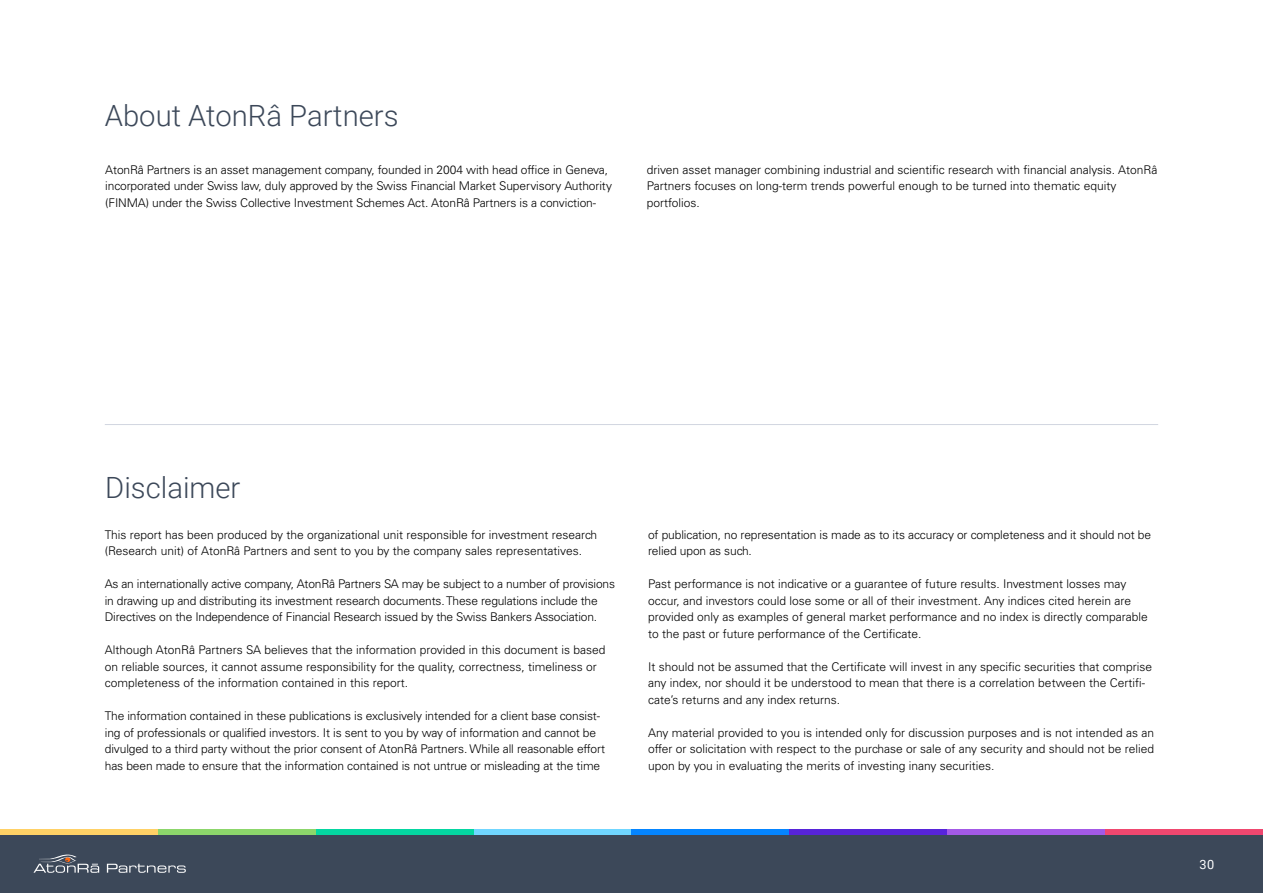
<style>
.page{position:relative;width:1263px;height:893px;background:#fff}
.page>*{position:absolute;margin:0;border:0;box-sizing:border-box;transform-origin:0 0}
.t1{font:300 29.25px "Roboto";color:#3c4859}
.t2{font:12.75px "Roboto";color:#fff}
.t3{font:300 12px/16.5px "Univers LT Std";letter-spacing:-.01em;color:#000}
</style>
<div class="page">
<div style="left:0;top:834px;width:1263px;height:59px;background:#3c4859"></div>
<div style="left:474px;top:829px;width:157px;height:5px;background:#70d6ff"></div>
<div style="left:1105px;top:829px;width:158px;height:5px;background:#ef476f"></div>
<div style="left:631px;top:829px;width:158px;height:5px;background:#0585ff"></div>
<div style="left:316px;top:829px;width:158px;height:5px;background:#05d6a1"></div>
<div style="left:947px;top:829px;width:158px;height:5px;background:#a359e6"></div>
<div style="left:789px;top:829px;width:158px;height:5px;background:#5724d9"></div>
<div style="left:158px;top:829px;width:158px;height:5px;background:#8cd66b"></div>
<div style="left:0;top:829px;width:158px;height:5px;background:#ffd166"></div>
<svg style="left:107px;top:864px;width:79px;height:9px"></svg>
<svg style="left:33px;top:854px;width:66px;height:19px"></svg>
<hr style="left:105px;top:424px;width:1053px;height:1px;background:#d2d6e0">
<h1 class="t1" style="left:105px;top:95px;width:295px">About AtonRâ Partners</h1>
<p class="t3" style="left:105px;top:161px;width:508px">AtonRâ Partners is an asset management company, founded in 2004 with head office in Geneva, incorporated under Swiss law, duly approved by the Swiss Financial Market Supervisory Authority (FINMA) under the Swiss Collective Investment Schemes Act. AtonRâ Partners is a conviction-</p>
<p class="t3" style="left:647px;top:161px;width:512px">driven asset manager combining industrial and scientific research with financial analysis. AtonRâ<br>Partners focuses on long-term trends powerful enough to be turned into thematic equity portfolios.</p>
<h1 class="t1" style="left:105px;top:467px;width:137px">Disclaimer</h1>
<p class="t3" style="left:105px;top:526px;width:494px">This report has been produced by the organizational unit responsible for investment research (Research unit) of AtonRâ Partners and sent to you by the company sales representatives.</p>
<p class="t3" style="left:105px;top:576px;width:512px">As an internationally active company, AtonRâ Partners SA may be subject to a number of provisions in drawing up and distributing its investment research documents. These regulations include the<br>Directives on the Independence of Financial Research issued by the Swiss Bankers Association.</p>
<p class="t3" style="left:105px;top:642px;width:502px">Although AtonRâ Partners SA believes that the information provided in this document is based on reliable sources, it cannot assume responsibility for the quality, correctness, timeliness or completeness of the information contained in this report.</p>
<p class="t3" style="left:105px;top:708px;width:502px">The information contained in these publications is exclusively intended for a client base consist&shy;ing of professionals or qualified investors. It is sent to you by way of information and cannot be divulged to a third party without the prior consent of AtonRâ Partners. While all reasonable effort has been made to ensure that the information contained is not untrue or misleading at the time</p>
<p class="t3" style="left:648px;top:526px;width:504px">of publication, no representation is made as to its accuracy or completeness and it should not be relied upon as such.</p>
<p class="t3" style="left:648px;top:576px;width:501px">Past performance is not indicative or a guarantee of future results. Investment losses may occur, and investors could lose some or all of their investment. Any indices cited herein are provided only as examples of general market performance and no index is directly comparable to the past or future performance of the Certificate.</p>
<p class="t3" style="left:648px;top:658px;width:506px">It should not be assumed that the Certificate will invest in any specific securities that comprise any index, nor should it be understood to mean that there is a correlation between the Certifi&shy;cate’s returns and any index returns.</p>
<p class="t3" style="left:648px;top:724px;width:508px;text-align:justify">Any material provided to you is intended only for discussion purposes and is not intended as an offer or solicitation with respect to the purchase or sale of any security and should not be relied upon by you in evaluating the merits of investing inany securities.</p>
<p class="t2" style="left:1200px;top:855px;width:16px">30</p>
</div>
